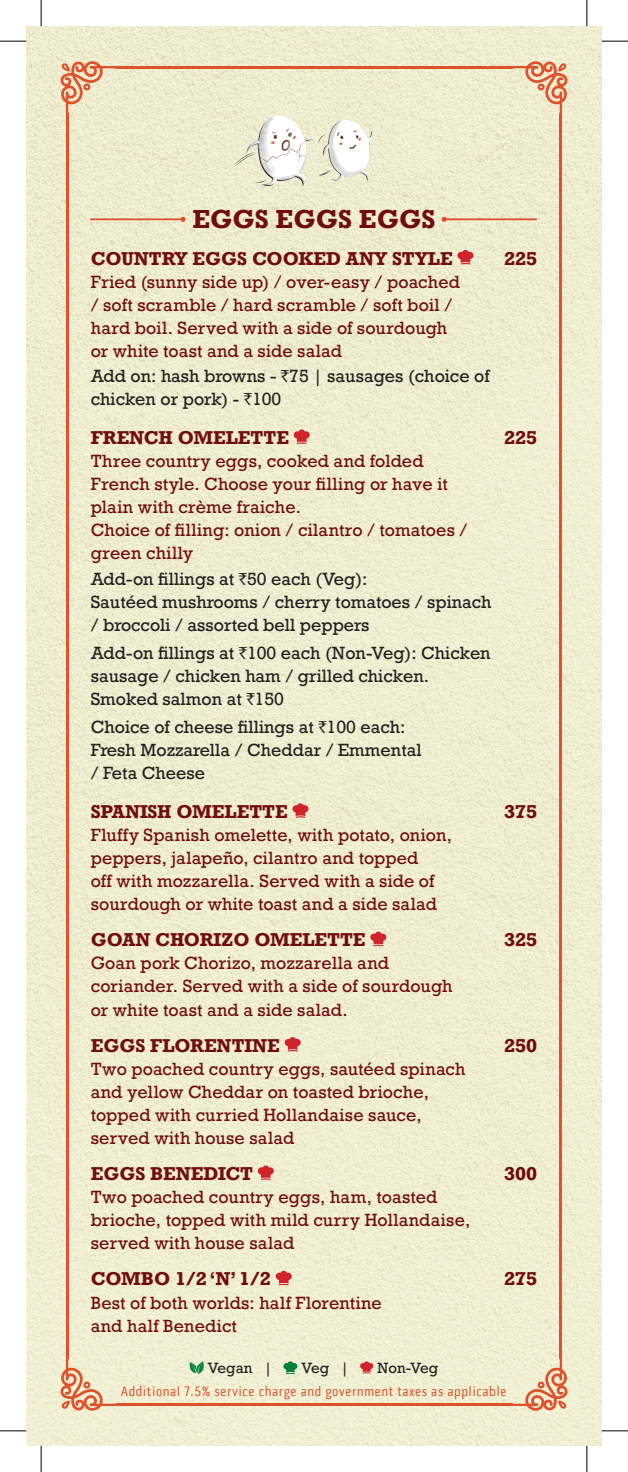
<style>
.page{position:relative;width:628px;height:1472px;background:#fff}
.page>*{position:absolute;margin:0;border:0;box-sizing:border-box;transform-origin:0 0}
.Menu_Section{font:700 24.5px "Rockwell";color:#710d0f}
.Menu_Item{font:700 17.5px "Rockwell";color:#710d0f}
.Menu_Item_Description{font:16.62px/23.1px "Rockwell";letter-spacing:.01em;color:#710d0f}
.Menu_Item_Addon{font:16.62px/23.1px "Rockwell";color:#231f20}
.t1{font:14px "Pill Gothic 300 mg";letter-spacing:.04em;color:#df522b}
.Description{font:14px "Rockwell";color:#231f20}
.s1{font-family:"Rupee Foradian"}
</style>
<div class="page">
<img style="left:26px;top:26px;width:576px;height:1419px">
<svg style="left:60px;top:61px;width:66px;height:65px;background:#eaceaf"></svg>
<svg style="left:502px;top:61px;width:66px;height:65px;background:#ebcfb0"></svg>
<hr style="left:116px;top:66px;width:396px;height:2px;background:#df522b">
<svg style="left:60px;top:1345px;width:66px;height:66px;background:#edd1b3"></svg>
<svg style="left:502px;top:1345px;width:66px;height:66px;background:#edd1b3"></svg>
<hr style="left:116px;top:1403px;width:396px;height:2px;background:#df522b">
<hr style="left:66px;top:113px;width:2px;height:1245px;background:#df522b">
<hr style="left:560px;top:113px;width:2px;height:1245px;background:#df522b">
<svg style="left:457px;top:249px;width:17px;height:15px"></svg>
<svg style="left:294px;top:429px;width:16px;height:15px"></svg>
<svg style="left:292px;top:802px;width:17px;height:16px"></svg>
<svg style="left:370px;top:931px;width:17px;height:15px"></svg>
<svg style="left:284px;top:1036px;width:17px;height:15px"></svg>
<svg style="left:258px;top:1164px;width:16px;height:16px"></svg>
<svg style="left:276px;top:1270px;width:16px;height:15px"></svg>
<img style="left:228px;top:106px;width:114px;height:98px">
<img style="left:302px;top:112px;width:98px;height:85px">
<svg style="left:188px;top:1361px;width:18px;height:12px"></svg>
<svg style="left:283px;top:1360px;width:15px;height:14px"></svg>
<svg style="left:360px;top:1360px;width:14px;height:13px"></svg>
<hr style="left:91px;top:218px;width:92px;height:2px;background:#de4c2b">
<svg style="left:181px;top:217px;width:4px;height:5px"></svg>
<hr style="left:444px;top:218px;width:92px;height:2px;background:#de4c2b">
<svg style="left:442px;top:217px;width:5px;height:5px"></svg>
<svg style="left:0;top:41px;width:26px;height:1px"></svg>
<svg style="left:602px;top:41px;width:26px;height:1px"></svg>
<svg style="left:0;top:1430px;width:26px;height:1px"></svg>
<svg style="left:602px;top:1430px;width:26px;height:1px"></svg>
<svg style="left:41px;top:0;width:1px;height:26px"></svg>
<svg style="left:41px;top:1445px;width:1px;height:26px"></svg>
<svg style="left:587px;top:0;width:1px;height:26px"></svg>
<svg style="left:587px;top:1445px;width:1px;height:26px"></svg>
<p class="Menu_Section" style="left:192px;top:204px;width:245px">EGGS EGGS EGGS</p>
<p class="Menu_Item" style="left:91px;top:247px;width:363px">COUNTRY EGGS COOKED ANY STYLE</p>
<p class="Menu_Item" style="left:504px;top:247px;width:35px">225</p>
<p class="Menu_Item_Description" style="left:91px;top:270px;width:371px">Fried (sunny side up) / over-easy / poached / soft scramble / hard scramble / soft boil / hard boil. Served with a side of sourdough or white toast and a side salad</p>
<p class="Menu_Item_Addon" style="left:91px;top:365px;width:400px">Add on: hash browns - <span class="s1">`</span>75 | sausages (choice of chicken or pork) - <span class="s1">`</span>100</p>
<p class="Menu_Item" style="left:91px;top:426px;width:200px">FRENCH OMELETTE</p>
<p class="Menu_Item" style="left:504px;top:426px;width:35px">225</p>
<p class="Menu_Item_Description" style="left:91px;top:450px;width:359px">Three country eggs, cooked and folded<br>French style. Choose your filling or have it plain with crème fraiche.</p>
<p class="Menu_Item_Description" style="left:91px;top:519px;width:378px">Choice of filling: onion / cilantro / tomatoes / green chilly</p>
<p class="Menu_Item_Addon" style="left:91px;top:567px;width:402px">Add-on fillings at <span class="s1">`</span>50 each (Veg):<br>Sautéed mushrooms / cherry tomatoes / spinach / broccoli / assorted bell peppers</p>
<p class="Menu_Item_Addon" style="left:91px;top:641px;width:402px">Add-on fillings at <span class="s1">`</span>100 each (Non-Veg): Chicken sausage / chicken ham / grilled chicken.<br>Smoked salmon at <span class="s1">`</span>150</p>
<p class="Menu_Item_Addon" style="left:91px;top:716px;width:332px">Choice of cheese fillings at <span class="s1">`</span>100 each:<br>Fresh Mozzarella / Cheddar / Emmental / Feta Cheese</p>
<p class="Menu_Item" style="left:91px;top:800px;width:198px">SPANISH OMELETTE</p>
<p class="Menu_Item" style="left:504px;top:800px;width:35px">375</p>
<p class="Menu_Item_Description" style="left:91px;top:823px;width:363px">Fluffy Spanish omelette, with potato, onion, peppers, jalapeño, cilantro and topped<br>off with mozzarella. Served with a side of sourdough or white toast and a side salad</p>
<p class="Menu_Item" style="left:91px;top:928px;width:276px">GOAN CHORIZO OMELETTE</p>
<p class="Menu_Item" style="left:504px;top:928px;width:35px">325</p>
<p class="Menu_Item_Description" style="left:91px;top:952px;width:363px">Goan pork Chorizo, mozzarella and coriander. Served with a side of sourdough or white toast and a side salad.</p>
<p class="Menu_Item" style="left:91px;top:1033px;width:191px">EGGS FLORENTINE</p>
<p class="Menu_Item" style="left:504px;top:1033px;width:35px">250</p>
<p class="Menu_Item_Description" style="left:91px;top:1057px;width:376px">Two poached country eggs, sautéed spinach and yellow Cheddar on toasted brioche, topped with curried Hollandaise sauce, served with house salad</p>
<p class="Menu_Item" style="left:91px;top:1162px;width:164px">EGGS BENEDICT</p>
<p class="Menu_Item" style="left:504px;top:1162px;width:35px">300</p>
<p class="Menu_Item_Description" style="left:91px;top:1185px;width:381px">Two poached country eggs, ham, toasted brioche, topped with mild curry Hollandaise, served with house salad</p>
<p class="Menu_Item" style="left:91px;top:1267px;width:182px">COMBO 1/2 ‘N’ 1/2</p>
<p class="Menu_Item" style="left:504px;top:1267px;width:35px">275</p>
<p class="Menu_Item_Description" style="left:91px;top:1291px;width:293px">Best of both worlds: half Florentine and half Benedict</p>
<p class="Description" style="left:208px;top:1358px;width:66px">Vegan |</p>
<p class="Description" style="left:301px;top:1358px;width:49px">Veg |</p>
<p class="Description" style="left:377px;top:1358px;width:63px">Non-Veg</p>
<p class="t1" style="left:121px;top:1383px;width:387px">Additional 7.5% service charge and government taxes as applicable</p>
</div>
